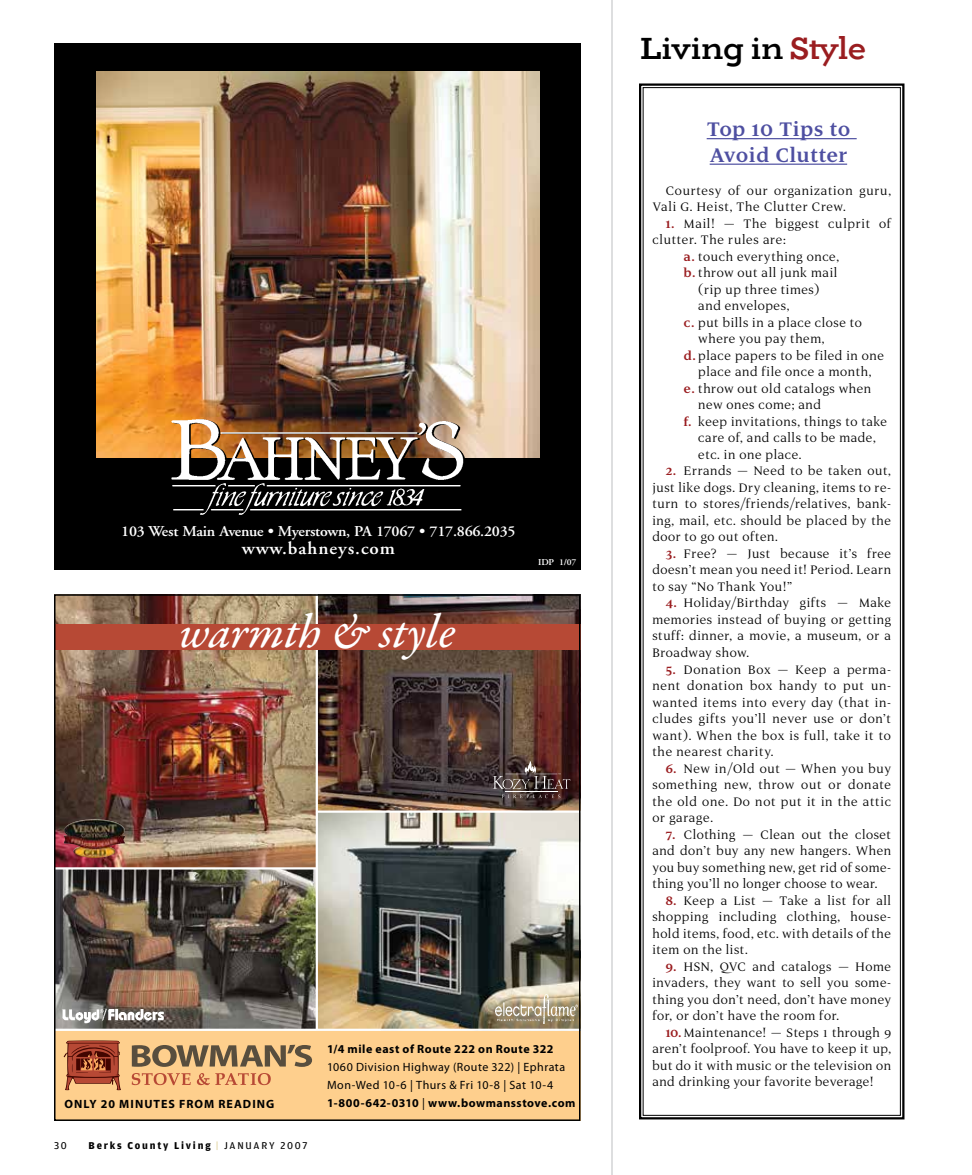
<style>
.page{position:relative;width:972px;height:1175px;background:#fff}
.page>*{position:absolute;margin:0;border:0;box-sizing:border-box;transform-origin:0 0}
.t1{font:48px "Garamond Premr Pro Med It";letter-spacing:-.005em;color:#fff}
.t2{font:30px "Quantico HTF Roman";letter-spacing:-.05em;color:#000}
.t3{font:700 24px/25.5px "Luxury Text";letter-spacing:.04em;color:#4e4fa1}
.t4{font:600 18px "Adobe Garamond";letter-spacing:.05em;color:#fff;scale:1.05 1}
.t5{font:15px/16.5px "Luxury Text";letter-spacing:.04em;color:#000;text-align:justify}
.t6{font:600 15px "Adobe Garamond";letter-spacing:-.015em;color:#fff;scale:1.05 1}
.t7{font:12px/18px "Myriad Pro";letter-spacing:.04em;color:#000}
.t8{font:700 12px "Myriad Pro";letter-spacing:.045em;color:#000}
.t9{font:700 12px "Myriad Pro";letter-spacing:.085em;color:#000}
.t10{font:700 10.5px "Amplitude";letter-spacing:.17em;color:#000}
.t11{font:10.5px "Amplitude";color:#000}
.t12{font:600 9px "Adobe Garamond";color:#fff;scale:1.05 1}
.s1{font-weight:400;color:#dfce94}
.s2{font-weight:400}
.s3{font-weight:700}
.s4{color:#9a1d20}
.s5{font-weight:700;color:#9a1d20}
</style>
<div class="page">
<div style="left:54px;top:594px;width:526px;height:526px;background:#fecf8d"></div>
<img style="left:57px;top:597px;width:520px;height:431px">
<svg style="left:132px;top:1044px;width:180px;height:22px"></svg>
<svg style="left:64px;top:1040px;width:57px;height:50px"></svg>
<svg style="left:71px;top:1045px;width:19px;height:8px"></svg>
<svg style="left:99px;top:1045px;width:16px;height:8px"></svg>
<svg style="left:132px;top:1073px;width:59px;height:12px"></svg>
<svg style="left:197px;top:1073px;width:74px;height:12px"></svg>
<svg style="left:493px;top:760px;width:77px;height:38px;background:#56413f"></svg>
<hr style="left:54px;top:867px;width:263px;height:2px;background:#fff">
<hr style="left:316px;top:594px;width:2px;height:435px;background:#fff">
<hr style="left:316px;top:810px;width:264px;height:2px;background:#fff">
<img style="left:64px;top:819px;width:61px;height:38px">
<img style="left:61px;top:1006px;width:105px;height:17px">
<img style="left:496px;top:994px;width:81px;height:29px">
<div style="left:54px;top:624px;width:526px;height:25px;background:#b74935"></div>
<hr style="left:54px;top:1028px;width:526px;height:2px;background:#fff">
<div style="left:54px;top:594px;width:526px;height:526px;border:2px solid #000"></div>
<div style="left:54px;top:44px;width:526px;height:526px;background:#000"></div>
<img style="left:97px;top:72px;width:442px;height:386px">
<img style="left:171px;top:417px;width:294px;height:98px">
<hr style="left:612px;top:0;width:1px;height:1174px;background:#bcbec0">
<svg style="left:639px;top:83px;width:266px;height:1037px"></svg>
<p class="t6" style="left:121px;top:523px;width:377px">103 West Main Avenue • Myerstown, PA 17067 • 717.866.2035</p>
<p class="t4" style="left:242px;top:538px;width:147px">www.bahneys.com</p>
<h1 class="t1" style="left:179px;top:601px;width:278px">warmth &amp; style</h1>
<p class="t12" style="left:538px;top:557px;width:38px">IDP 1/07</p>
<p class="t9" style="left:64px;top:1096px;width:212px">ONLY 20 MINUTES FROM READING</p>
<p class="t11" style="left:54px;top:1139px;width:14px">30</p>
<p class="t10" style="left:89px;top:1139px;width:220px">Berks County Living <span class="s1">|</span> <span class="s2">JANUARY 2007</span></p>
<p class="t8" style="left:327px;top:1041px;width:228px">1/4 mile east of Route 222 on Route 322</p>
<p class="t7" style="left:327px;top:1058px;width:250px">1060 Division Highway (Route 322) | Ephrata<br>Mon-Wed 10-6 | Thurs &amp; Fri 10-8 | Sat 10-4<br><span class="s3">1-800-642-0310</span> | <span class="s3">www.bowmansstove.com</span></p>
<h2 class="t2" style="left:639px;top:28px;width:229px">Living in <span class="s4">Style</span></h2>
<h3 class="t3" style="left:707px;top:116px;width:145px">Top 10 Tips to<br>Avoid Clutter</h3>
<p class="t5" style="left:652px;top:181px;width:240px;text-indent:13px">Courtesy of our organization guru,<br>Vali G. Heist, The Clutter Crew.</p>
<p class="t5" style="left:666px;top:214px;width:227px"><span class="s5">1.</span> Mail! — The biggest culprit of</p>
<p class="t5" style="left:652px;top:231px;width:135px">clutter. The rules are:</p>
<p class="t5" style="left:684px;top:247px;width:157px"><span class="s5">a.</span> touch everything once,</p>
<p class="t5" style="left:684px;top:264px;width:155px"><span class="s5">b.</span> throw out all junk mail</p>
<p class="t5" style="left:698px;top:280px;width:123px">(rip up three times)</p>
<p class="t5" style="left:698px;top:297px;width:93px">and envelopes,</p>
<p class="t5" style="left:684px;top:313px;width:180px"><span class="s5">c.</span> put bills in a place close to</p>
<p class="t5" style="left:698px;top:330px;width:128px">where you pay them,</p>
<p class="t5" style="left:684px;top:346px;width:202px"><span class="s5">d.</span> place papers to be filed in one</p>
<p class="t5" style="left:698px;top:363px;width:175px">place and file once a month,</p>
<p class="t5" style="left:684px;top:379px;width:189px"><span class="s5">e.</span> throw out old catalogs when</p>
<p class="t5" style="left:698px;top:396px;width:124px">new ones come; and</p>
<p class="t5" style="left:684px;top:412px;width:205px"><span class="s5">f.</span> keep invitations, things to take</p>
<p class="t5" style="left:698px;top:429px;width:179px">care of, and calls to be made,</p>
<p class="t5" style="left:698px;top:445px;width:105px">etc. in one place.</p>
<p class="t5" style="left:652px;top:462px;width:240px;text-indent:13px"><span class="s5">2.</span> Errands — Need to be taken out, just like dogs. Dry cleaning, items to re&shy;turn to stores/friends/relatives, bank&shy;ing, mail, etc. should be placed by the door to go out often.</p>
<p class="t5" style="left:652px;top:544px;width:240px;text-indent:13px"><span class="s5">3.</span> Free? — Just because it’s free doesn’t mean you need it! Period. Learn to say “No Thank You!”</p>
<p class="t5" style="left:652px;top:594px;width:240px;text-indent:13px"><span class="s5">4.</span> Holiday/Birthday gifts — Make memories instead of buying or getting stuff: dinner, a movie, a museum, or a Broadway show.</p>
<p class="t5" style="left:652px;top:660px;width:240px;text-indent:13px"><span class="s5">5.</span> Donation Box — Keep a perma&shy;nent donation box handy to put un&shy;wanted items into every day (that in&shy;cludes gifts you’ll never use or don’t want). When the box is full, take it to the nearest charity.</p>
<p class="t5" style="left:652px;top:759px;width:240px;text-indent:13px"><span class="s5">6.</span> New in/Old out — When you buy something new, throw out or donate the old one. Do not put it in the attic or garage.</p>
<p class="t5" style="left:652px;top:825px;width:240px;text-indent:13px"><span class="s5">7.</span> Clothing — Clean out the closet and don’t buy any new hangers. When you buy something new, get rid of some&shy;thing you’ll no longer choose to wear.</p>
<p class="t5" style="left:652px;top:891px;width:240px;text-indent:13px"><span class="s5">8.</span> Keep a List — Take a list for all shopping including clothing, house&shy;hold items, food, etc. with details of the item on the list.</p>
<p class="t5" style="left:652px;top:957px;width:240px;text-indent:13px"><span class="s5">9.</span> HSN, QVC and catalogs — Home invaders, they want to sell you some&shy;thing you don’t need, don’t have money for, or don’t have the room for.</p>
<p class="t5" style="left:652px;top:1023px;width:240px;text-indent:13px"><span class="s5">10.</span> Maintenance! — Steps 1 through 9 aren’t foolproof. You have to keep it up, but do it with music or the television on and drinking your favorite beverage!</p>
</div>
